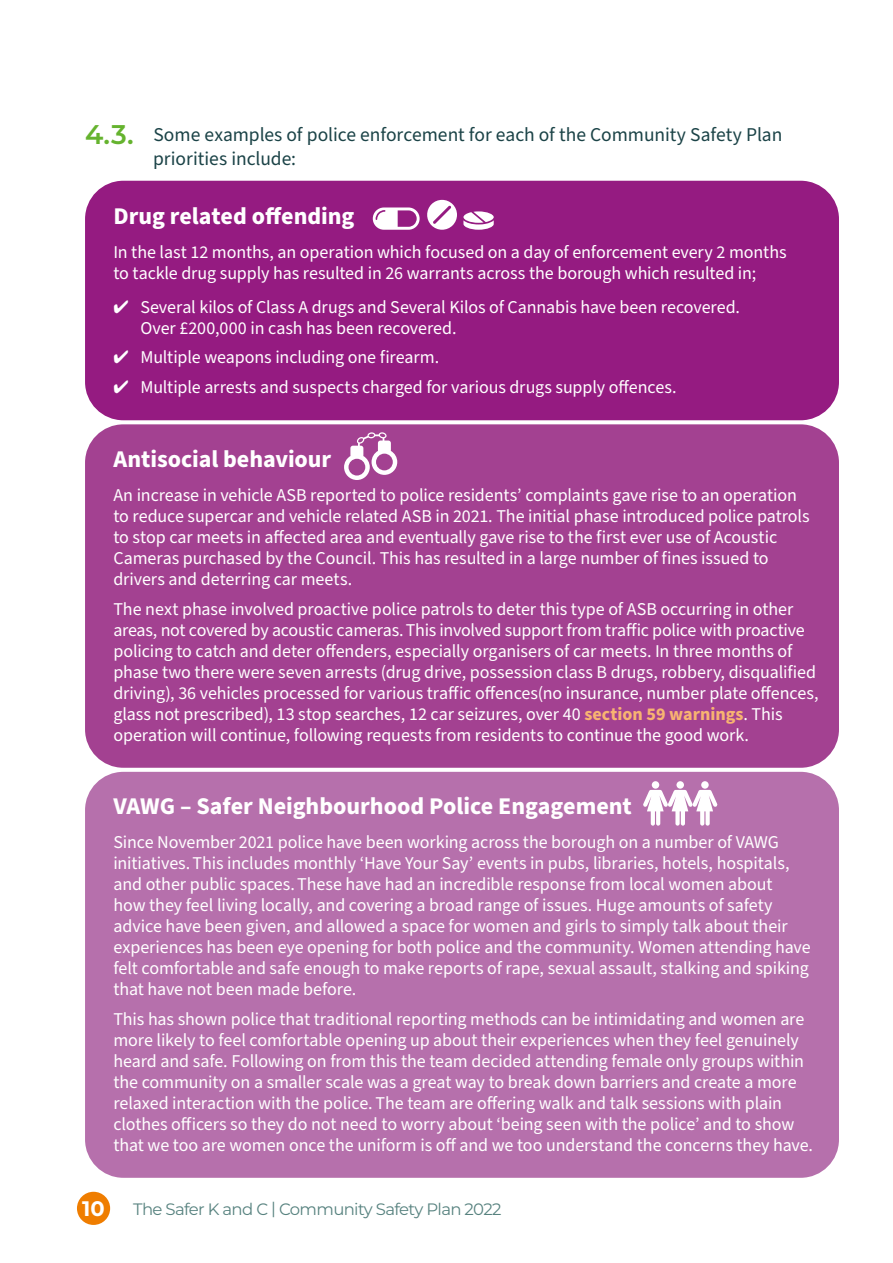
<style>
.page{position:relative;width:893px;height:1263px;background:#fff}
.page>*{position:absolute;margin:0;border:0;box-sizing:border-box;transform-origin:0 0}
.t1{font:700 24px "Source Sans Pro";color:#fff}
.t2{font:700 21px "Montserrat";color:#fff}
.t3{font:19.5px/24px "Source Sans Pro";color:#1b4347}
.t4{font:18px/21px "Source Sans Pro";letter-spacing:-.005em;color:#fff}
.t5{font:16.5px "Montserrat";letter-spacing:-.04em;color:#57827f}
.s1{font-family:"Montserrat";font-weight:600;font-size:27px;color:#65b32e}
.s2{font-weight:700;color:#f8b471}
</style>
<div class="page">
<div style="left:77px;top:1192px;width:33px;height:33px;background:#ef7d00;border-radius:50%"></div>
<div style="left:85px;top:181px;width:754px;height:239px;background:#951b81;border-radius:38px"></div>
<div style="left:85px;top:424px;width:754px;height:344px;background:#a34191;border-radius:38px"></div>
<div style="left:85px;top:772px;width:754px;height:406px;background:#b670ac;border-radius:38px"></div>
<svg style="left:427px;top:200px;width:30px;height:30px"></svg>
<svg style="left:463px;top:211px;width:31px;height:19px"></svg>
<svg style="left:373px;top:207px;width:47px;height:23px"></svg>
<svg style="left:344px;top:432px;width:53px;height:48px"></svg>
<div style="left:652px;top:781px;width:7px;height:8px;background:#fff;border-radius:50%"></div>
<div style="left:676px;top:781px;width:8px;height:8px;background:#fff;border-radius:50%"></div>
<svg style="left:643px;top:790px;width:75px;height:36px"></svg>
<div style="left:701px;top:781px;width:8px;height:8px;background:#fff;border-radius:50%"></div>
<p class="t3" style="left:153px;top:123px;width:631px;text-indent:-68px"><span class="s1">4.3.</span> Some examples of police enforcement for each of the Community Safety Plan priorities include:</p>
<p class="t1" style="left:113px;top:200px;width:243px">Drug related ofending</p>
<p class="t4" style="left:113px;top:242px;width:675px">In the last 12 months, an operation which focused on a day of enforcement every 2 months to tackle drug supply has resulted in 26 warrants across the borough which resulted in;</p>
<p class="t4" style="left:140px;top:297px;width:601px;text-indent:-27px">✔ Several kilos of Class A drugs and Several Kilos of Cannabis have been recovered.<br>Over £200,000 in cash has been recovered.</p>
<p class="t4" style="left:113px;top:347px;width:327px">✔ Multiple weapons including one firearm.</p>
<p class="t4" style="left:113px;top:377px;width:565px">✔ Multiple arrests and suspects charged for various drugs supply ofences.</p>
<p class="t1" style="left:113px;top:443px;width:219px">Antisocial behaviour</p>
<p class="t4" style="left:113px;top:485px;width:698px">An increase in vehicle ASB reported to police residents’ complaints gave rise to an operation to reduce supercar and vehicle related ASB in 2021. The initial phase introduced police patrols to stop car meets in afected area and eventually gave rise to the first ever use of Acoustic Cameras purchased by the Council. This has resulted in a large number of fines issued to drivers and deterring car meets.</p>
<p class="t4" style="left:113px;top:599px;width:707px">The next phase involved proactive police patrols to deter this type of ASB occurring in other areas, not covered by acoustic cameras. This involved support from trafic police with proactive policing to catch and deter ofenders, especially organisers of car meets. In three months of phase two there were seven arrests (drug drive, possession class B drugs, robbery, disqualified driving), 36 vehicles processed for various trafic ofences(no insurance, number plate ofences, glass not prescribed), 13 stop searches, 12 car seizures, over 40 <span class="s2">section 59 warnings</span>. This operation will continue, following requests from residents to continue the good work.</p>
<p class="t1" style="left:113px;top:790px;width:520px">VAWG – Safer Neighbourhood Police Engagement</p>
<p class="t4" style="left:113px;top:832px;width:699px">Since November 2021 police have been working across the borough on a number of VAWG initiatives. This includes monthly ‘Have Your Say’ events in pubs, libraries, hotels, hospitals, and other public spaces. These have had an incredible response from local women about<br>how they feel living locally, and covering a broad range of issues. Huge amounts of safety advice have been given, and allowed a space for women and girls to simply talk about their experiences has been eye opening for both police and the community. Women attending have felt comfortable and safe enough to make reports of rape, sexual assault, stalking and spiking that have not been made before.</p>
<p class="t4" style="left:113px;top:1009px;width:701px">This has shown police that traditional reporting methods can be intimidating and women are more likely to feel comfortable opening up about their experiences when they feel genuinely heard and safe. Following on from this the team decided attending female only groups within the community on a smaller scale was a great way to break down barriers and create a more relaxed interaction with the police. The team are ofering walk and talk sessions with plain clothes oficers so they do not need to worry about ‘being seen with the police’ and to show that we too are women once the uniform is of and we too understand the concerns they have.</p>
<p class="t2" style="left:82px;top:1193px;width:24px">10</p>
<p class="t5" style="left:133px;top:1198px;width:370px">The Safer K and C | Community Safety Plan 2022</p>
</div>
